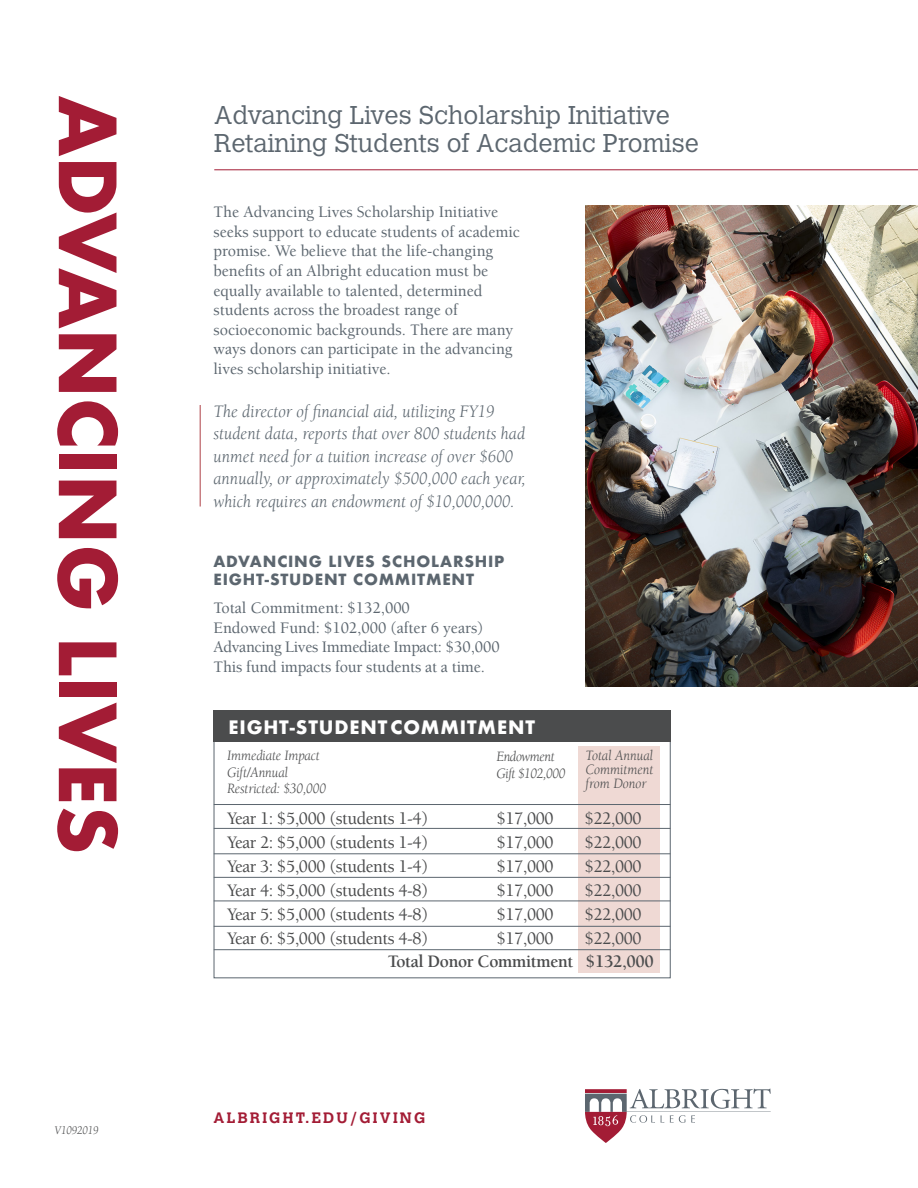
<style>
.page{position:relative;width:918px;height:1188px;background:#fff}
.page>*{position:absolute;margin:0;border:0;box-sizing:border-box;transform-origin:0 0}
.t1{font:700 76.5px "Futura";letter-spacing:-.01em;color:#a31c35}
.t2{font:300 25.5px/28.5px "Calvert";color:#5c666f}
.t3{font:500 18px "Berkeley";letter-spacing:-.02em;color:#4b4c4d}
.t4{font:italic 18px/22.5px "Berkeley";color:#5c666f}
.t5{font:700 18px "Berkeley";letter-spacing:-.02em;color:#4b4c4d}
.t6{font:700 18px "Futura";letter-spacing:.045em;color:#fff}
.t7{font:500 16.5px/19.5px "Berkeley";color:#5c666f}
.t8{font:700 15px/18px "Futura";letter-spacing:.05em;color:#5c666f}
.t9{font:700 15px "Calvert";letter-spacing:.15em;color:#a31c35}
.t10{font:italic 14.7px/16.5px "Berkeley";letter-spacing:-.01em;color:#4b4c4d;scale:.95 1}
.t11{font:italic 14.7px/16.5px "Berkeley";letter-spacing:-.03em;color:#4b4c4d;scale:.95 1}
.t12{font:italic 12px "Berkeley";letter-spacing:-.01em;color:#4b4c4d;scale:.95 1}
</style>
<div class="page">
<hr style="left:214px;top:169px;width:704px;height:1px;background:#a31c35">
<svg style="left:585px;top:1089px;width:186px;height:54px"></svg>
<img style="left:585px;top:205px;width:333px;height:481px">
<hr style="left:200px;top:405px;width:1px;height:102px;background:#ae4047">
<div style="left:578px;top:747px;width:82px;height:226px;background:#efd9d4"></div>
<hr style="left:214px;top:828px;width:456px;height:1px;background:#5c666f">
<hr style="left:214px;top:853px;width:456px;height:1px;background:#5c666f">
<hr style="left:214px;top:877px;width:456px;height:1px;background:#5c666f">
<hr style="left:214px;top:900px;width:456px;height:1px;background:#5c666f">
<hr style="left:214px;top:926px;width:456px;height:1px;background:#5c666f">
<hr style="left:214px;top:949px;width:456px;height:1px;background:#5c666f">
<hr style="left:214px;top:804px;width:456px;height:1px;background:#5c666f">
<div style="left:214px;top:711px;width:457px;height:31px;background:#4b4c4d"></div>
<h1 class="t1" style="left:143px;top:95px;width:761px;rotate:90deg">ADVANCING LIVES</h1>
<h2 class="t2" style="left:214px;top:101px;width:486px">Advancing Lives Scholarship Initiative<br>Retaining Students of Academic Promise</h2>
<p class="t7" style="left:214px;top:203px;width:308px">The Advancing Lives Scholarship Initiative seeks support to educate students of academic promise. We believe that the life-changing benefits of an Albright education must be equally available to talented, determined students across the broadest range of socioeconomic backgrounds. There are many ways donors can participate in the advancing lives scholarship initiative.</p>
<p class="t4" style="left:214px;top:401px;width:314px">The director of financial aid, utilizing FY19 student data, reports that over 800 students had unmet need for a tuition increase of over $600 annually, or approximately $500,000 each year, which requires an endowment of $10,000,000.</p>
<p class="t8" style="left:214px;top:552px;width:292px">ADVANCING LIVES SCHOLARSHIP<br>EIGHT-STUDENT COMMITMENT</p>
<p class="t7" style="left:214px;top:599px;width:288px">Total Commitment: $132,000<br>Endowed Fund: $102,000 (after 6 years)<br>Advancing Lives Immediate Impact: $30,000<br>This fund impacts four students at a time.</p>
<p class="t6" style="left:228px;top:714px;width:308px">EIGHT-STUDENT COMMITMENT</p>
<p class="t10" style="left:227px;top:748px;width:106px">Immediate Impact<br>Gift/Annual<br>Restricted: $30,000</p>
<p class="t11" style="left:497px;top:749px;width:74px">Endowment<br>Gift $102,000</p>
<p class="t10" style="left:586px;top:749px;width:73px;line-height:14.1px;text-align:justify">Total Annual Commitment from Donor</p>
<p class="t3" style="left:227px;top:809px;width:203px">Year 1: $5,000 (students 1-4)</p>
<p class="t3" style="left:497px;top:809px;width:58px">$17,000</p>
<p class="t3" style="left:585px;top:809px;width:58px">$22,000</p>
<p class="t3" style="left:227px;top:833px;width:203px">Year 2: $5,000 (students 1-4)</p>
<p class="t3" style="left:497px;top:833px;width:58px">$17,000</p>
<p class="t3" style="left:585px;top:833px;width:58px">$22,000</p>
<p class="t3" style="left:227px;top:857px;width:203px">Year 3: $5,000 (students 1-4)</p>
<p class="t3" style="left:497px;top:857px;width:58px">$17,000</p>
<p class="t3" style="left:585px;top:857px;width:58px">$22,000</p>
<p class="t3" style="left:227px;top:881px;width:203px">Year 4: $5,000 (students 4-8)</p>
<p class="t3" style="left:497px;top:881px;width:58px">$17,000</p>
<p class="t3" style="left:585px;top:881px;width:58px">$22,000</p>
<p class="t3" style="left:227px;top:905px;width:203px">Year 5: $5,000 (students 4-8)</p>
<p class="t3" style="left:497px;top:905px;width:58px">$17,000</p>
<p class="t3" style="left:585px;top:905px;width:58px">$22,000</p>
<p class="t3" style="left:227px;top:928px;width:203px">Year 6: $5,000 (students 4-8)</p>
<p class="t3" style="left:497px;top:928px;width:58px">$17,000</p>
<p class="t3" style="left:585px;top:928px;width:58px">$22,000</p>
<p class="t5" style="left:388px;top:952px;width:268px">Total Donor Commitment $132,000</p>
<p class="t12" style="left:54px;top:1124px;width:48px">V1092019</p>
<p class="t9" style="left:214px;top:1108px;width:213px">ALBRIGHT.EDU/GIVING</p>
</div>
